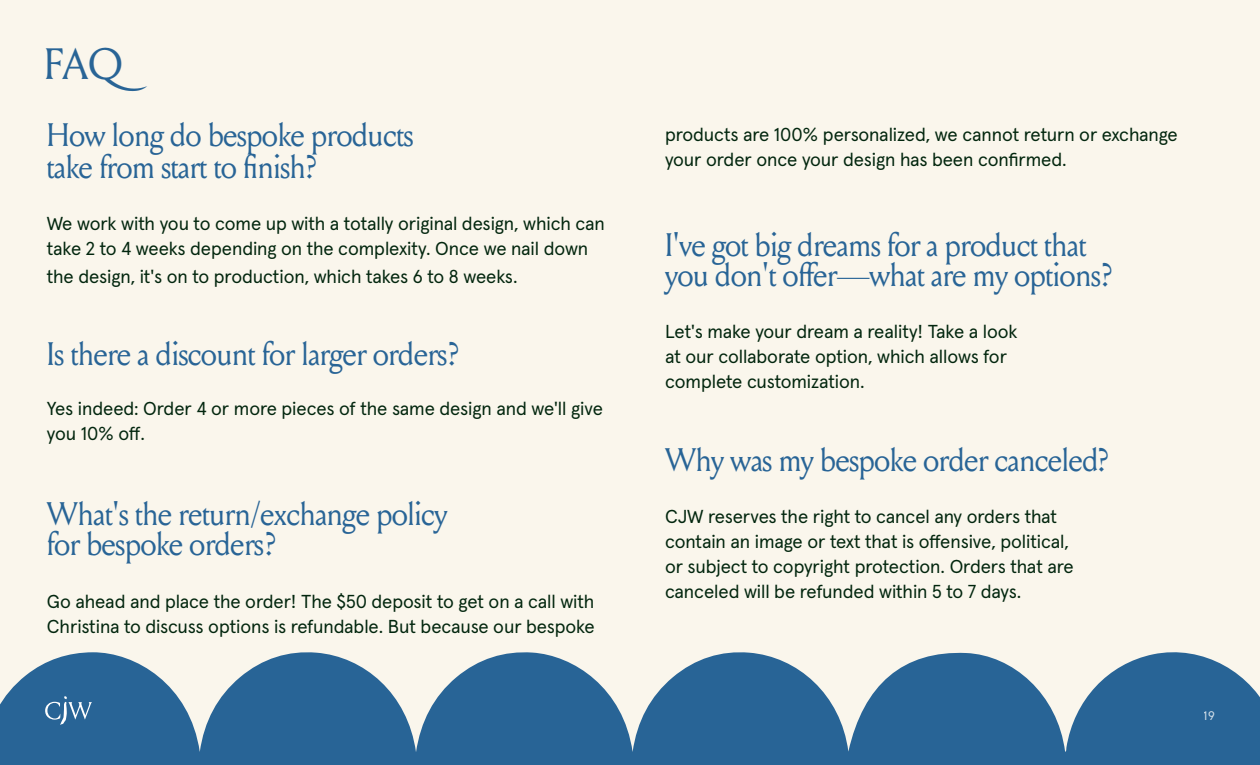
<style>
.page{position:relative;width:1260px;height:765px;background:#faf6ec}
.page>*{position:absolute;margin:0;border:0;box-sizing:border-box;transform-origin:0 0}
.t1{font:43.75px "Louize Display";color:#286496}
.t2{font:32.5px "Louize Display CJW";letter-spacing:-.005em;color:#286496}
.t3{font:18.75px/25px "Apercu Pro";letter-spacing:-.005em;color:#02260e}
.t4{font:12.5px "Apercu Pro";color:#fff}
</style>
<div class="page">
<svg style="left:0;top:652px;width:1260px;height:113px;fill:#286496"></svg>
<svg style="left:45px;top:696px;width:47px;height:29px"></svg>
<p class="t1" style="left:44px;top:33px;width:105px">FAQ</p>
<p class="t2" style="left:47px;top:112px;width:368px">How long do bespoke products</p>
<p class="t2" style="left:47px;top:143px;width:271px">take from start to finish?</p>
<p class="t3" style="left:47px;top:211px;width:560px">We work with you to come up with a totally original design, which can take 2 to 4 weeks depending on the complexity. Once we nail down</p>
<p class="t3" style="left:47px;top:264px;width:472px">the design, it's on to production, which takes 6 to 8 weeks.</p>
<p class="t2" style="left:47px;top:331px;width:413px">Is there a discount for larger orders?</p>
<p class="t3" style="left:47px;top:396px;width:558px">Yes indeed: Order 4 or more pieces of the same design and we'll give you 10% off.</p>
<p class="t2" style="left:47px;top:491px;width:402px">What's the return/exchange policy</p>
<p class="t2" style="left:47px;top:521px;width:231px">for bespoke orders?</p>
<p class="t3" style="left:47px;top:589px;width:550px">Go ahead and place the order! The $50 deposit to get on a call with<br>Christina to discuss options is refundable. But because our bespoke</p>
<p class="t3" style="left:665px;top:122px;width:514px">products are 100% personalized, we cannot return or exchange your order once your design has been confirmed.</p>
<p class="t2" style="left:665px;top:222px;width:423px">I've got big dreams for a product that</p>
<p class="t2" style="left:665px;top:252px;width:449px">you don't offer—what are my options?</p>
<p class="t3" style="left:665px;top:319px;width:354px">Let's make your dream a reality! Take a look</p>
<p class="t3" style="left:665px;top:344px;width:344px">at our collaborate option, which allows for</p>
<p class="t3" style="left:665px;top:369px;width:201px">complete customization.</p>
<p class="t2" style="left:665px;top:437px;width:445px">Why was my bespoke order canceled?</p>
<p class="t3" style="left:665px;top:504px;width:394px">CJW reserves the right to cancel any orders that</p>
<p class="t3" style="left:665px;top:529px;width:405px">contain an image or text that is offensive, political,</p>
<p class="t3" style="left:665px;top:554px;width:410px">or subject to copyright protection. Orders that are</p>
<p class="t3" style="left:665px;top:579px;width:358px">canceled will be refunded within 5 to 7 days.</p>
<p class="t4" style="left:1204px;top:708px;width:12px">19</p>
</div>
